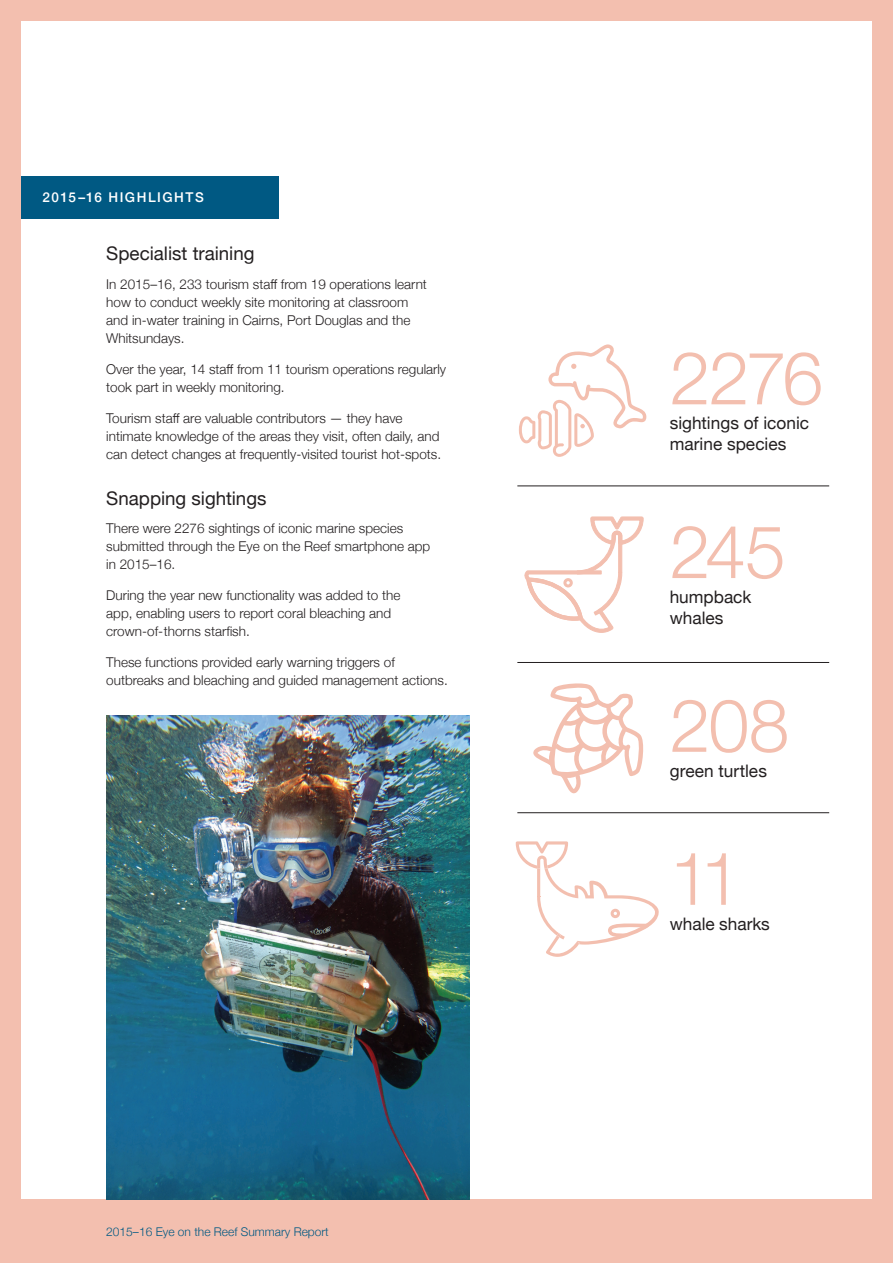
<style>
.page{position:relative;width:893px;height:1263px;background:#f3bfaf}
.page>*{position:absolute;margin:0;border:0;box-sizing:border-box;transform-origin:0 0}
.t1{font:300 73.5px "Helvetica Neue";letter-spacing:-.04em;color:#f3bfaf}
.t2{font:18.75px "Helvetica Neue";color:#231f20}
.t3{font:17.25px/20.7px "Helvetica Neue";color:#231f20}
.t4{font:300 13.5px/18px "Helvetica Neue";color:#231f20}
.t5{font:500 13.5px "Helvetica Neue";letter-spacing:.11em;color:#fff}
.t6{font:300 12px "Helvetica Neue";color:#005983}
</style>
<div class="page">
<div style="left:21px;top:21px;width:851px;height:1178px;background:#fff"></div>
<div style="left:21px;top:176px;width:258px;height:43px;background:#005983"></div>
<img style="left:106px;top:715px;width:363px;height:484px">
<hr style="left:517px;top:485px;width:312px;height:1px;background:#231f20">
<hr style="left:517px;top:662px;width:312px;height:1px;background:#231f20">
<hr style="left:517px;top:812px;width:312px;height:1px;background:#231f20">
<svg style="left:533px;top:683px;width:111px;height:110px"></svg>
<svg style="left:524px;top:516px;width:120px;height:117px"></svg>
<div style="left:563px;top:578px;width:10px;height:9px;border:3px solid #f3bfaf;border-radius:50%"></div>
<svg style="left:519px;top:344px;width:127px;height:113px"></svg>
<svg style="left:516px;top:841px;width:143px;height:116px"></svg>
<div style="left:611px;top:909px;width:9px;height:9px;border:3px solid #f3bfaf;border-radius:50%"></div>
<p class="t5" style="left:43px;top:187px;width:163px">2015–16 HIGHLIGHTS</p>
<h2 class="t2" style="left:106px;top:240px;width:150px">Specialist training</h2>
<p class="t4" style="left:106px;top:274px;width:322px">In 2015–16, 233 tourism staff from 19 operations learnt how to conduct weekly site monitoring at classroom and in-water training in Cairns, Port Douglas and the Whitsundays.</p>
<p class="t4" style="left:106px;top:359px;width:341px">Over the year, 14 staff from 11 tourism operations regularly took part in weekly monitoring.</p>
<p class="t4" style="left:106px;top:408px;width:336px">Tourism staff are valuable contributors — they have intimate knowledge of the areas they visit, often daily, and can detect changes at frequently-visited tourist hot-spots.</p>
<h2 class="t2" style="left:106px;top:484px;width:162px">Snapping sightings</h2>
<p class="t4" style="left:106px;top:518px;width:326px">There were 2276 sightings of iconic marine species submitted through the Eye on the Reef smartphone app in 2015–16.</p>
<p class="t4" style="left:106px;top:585px;width:296px">During the year new functionality was added to the app, enabling users to report coral bleaching and crown-of-thorns starfish.</p>
<p class="t4" style="left:106px;top:652px;width:343px">These functions provided early warning triggers of outbreaks and bleaching and guided management actions.</p>
<p class="t6" style="left:106px;top:1222px;width:224px">2015–16 Eye on the Reef Summary Report</p>
<h1 class="t1" style="left:670px;top:319px;width:155px">2276</h1>
<p class="t3" style="left:670px;top:414px;width:141px">sightings of iconic marine species</p>
<h1 class="t1" style="left:670px;top:492px;width:118px">245</h1>
<p class="t3" style="left:670px;top:587px;width:83px">humpback whales</p>
<h1 class="t1" style="left:670px;top:666px;width:121px">208</h1>
<p class="t3" style="left:670px;top:761px;width:99px">green turtles</p>
<h1 class="t1" style="left:670px;top:819px;width:73px">11</h1>
<p class="t3" style="left:670px;top:914px;width:102px">whale sharks</p>
</div>
